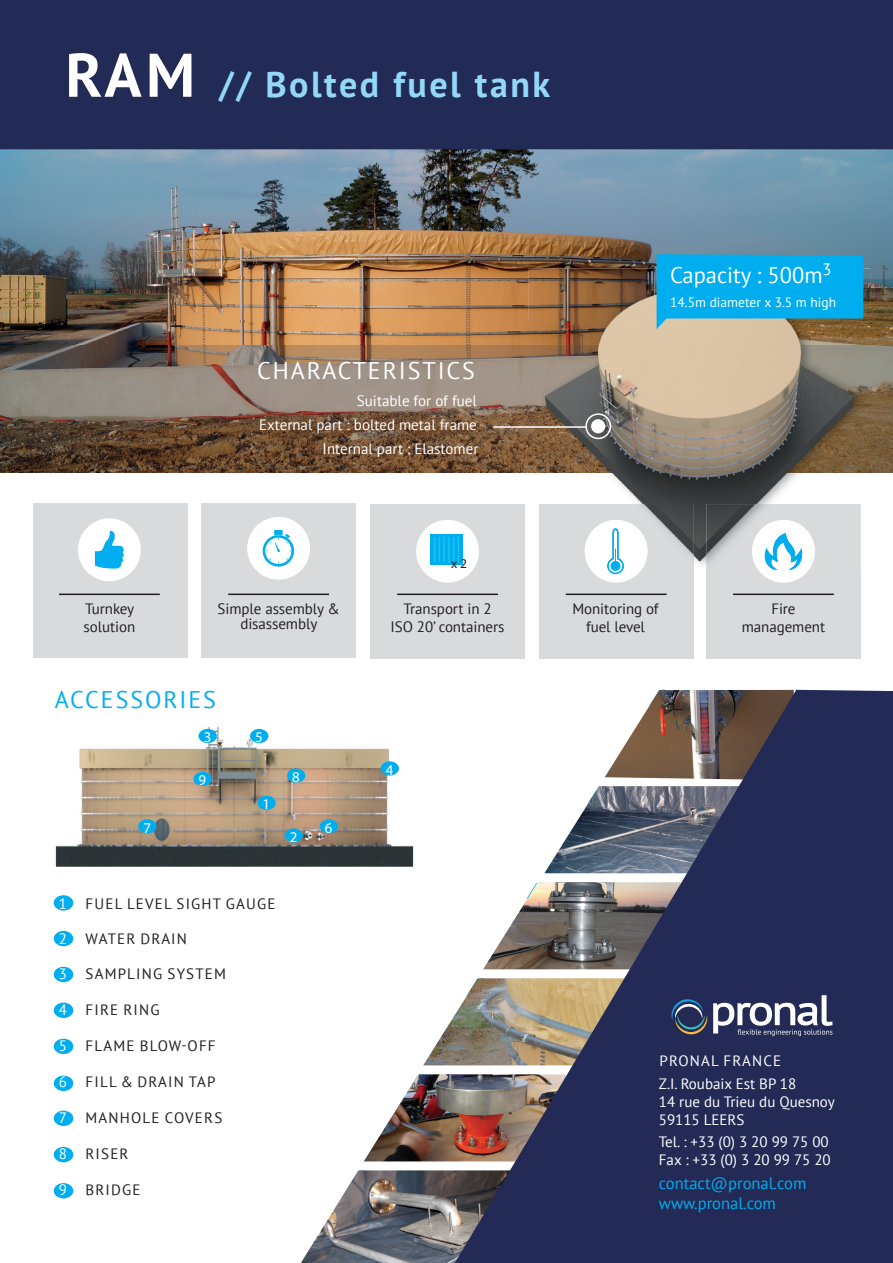
<style>
.page{position:relative;width:893px;height:1263px;background:#fff}
.page>*{position:absolute;margin:0;border:0;box-sizing:border-box;transform-origin:0 0}
.t1{font:700 36px "PT Sans";letter-spacing:.07em;color:#93d9f7}
.t2{font:24px "PT Sans";letter-spacing:.08em;color:#fff}
.t3{font:24px "PT Sans";letter-spacing:.08em;color:#00aeef}
.t4{font:22.5px "PT Sans";color:#fff}
.t5{font:16.5px/19.8px "PT Sans";color:#00aeef}
.t6{font:15px/18px "PT Sans";color:#fff}
.t7{font:15px/18px "PT Sans";letter-spacing:-.005em;color:#231f20;text-align:center}
.t8{font:15px "PT Sans";letter-spacing:.08em;color:#231f20}
.t9{font:15px/22.2px "PT Sans";letter-spacing:.02em;color:#fff}
.t10{font:14.85px "Myriad Pro";color:#fff}
.t11{font:13.5px "PT Sans";color:#fff}
.t12{font:13.5px "Myriad Pro";color:#231f20}
.s1{font-size:61.5px;color:#fff}
.s2{color:#fff}
</style>
<div class="page">
<img style="left:0;top:0;width:893px;height:345px">
<img style="left:364px;top:1074px;width:84px;height:87px">
<img style="left:301px;top:1170px;width:147px;height:93px">
<img style="left:423px;top:1026px;width:25px;height:39px">
<svg style="left:448px;top:690px;width:445px;height:573px;fill:#222a55"></svg>
<div style="left:54px;top:931px;width:19px;height:15px;background:#00aeef;border-radius:50%"></div>
<div style="left:54px;top:967px;width:19px;height:15px;background:#00aeef;border-radius:50%"></div>
<div style="left:54px;top:1002px;width:19px;height:16px;background:#00aeef;border-radius:50%"></div>
<div style="left:54px;top:1039px;width:19px;height:15px;background:#00aeef;border-radius:50%"></div>
<div style="left:54px;top:1076px;width:19px;height:15px;background:#00aeef;border-radius:50%"></div>
<div style="left:54px;top:1110px;width:19px;height:16px;background:#00aeef;border-radius:50%"></div>
<div style="left:54px;top:1147px;width:19px;height:15px;background:#00aeef;border-radius:50%"></div>
<div style="left:54px;top:1183px;width:19px;height:15px;background:#00aeef;border-radius:50%"></div>
<div style="left:54px;top:895px;width:19px;height:15px;background:#00aeef;border-radius:50%"></div>
<img style="left:55px;top:727px;width:359px;height:140px">
<div style="left:257px;top:796px;width:19px;height:14px;background:#00aeef;border-radius:50%"></div>
<div style="left:250px;top:729px;width:18px;height:14px;background:#00aeef;border-radius:50%"></div>
<div style="left:198px;top:729px;width:19px;height:14px;background:#00aeef;border-radius:50%"></div>
<div style="left:287px;top:768px;width:18px;height:15px;background:#00aeef;border-radius:50%"></div>
<div style="left:138px;top:819px;width:19px;height:14px;background:#00aeef;border-radius:50%"></div>
<div style="left:193px;top:772px;width:19px;height:14px;background:#00aeef;border-radius:50%"></div>
<div style="left:285px;top:828px;width:18px;height:14px;background:#00aeef;border-radius:50%"></div>
<div style="left:320px;top:819px;width:18px;height:14px;background:#00aeef;border-radius:50%"></div>
<div style="left:381px;top:761px;width:18px;height:14px;background:#00aeef;border-radius:50%"></div>
<svg style="left:669px;top:995px;width:163px;height:42px"></svg>
<div style="left:33px;top:503px;width:154px;height:154px;background:#d9dadc"></div>
<div style="left:540px;top:504px;width:154px;height:154px;background:#d9dadc"></div>
<div style="left:706px;top:504px;width:154px;height:154px;background:#d9dadc"></div>
<div style="left:370px;top:504px;width:155px;height:154px;background:#d9dadc"></div>
<div style="left:202px;top:503px;width:154px;height:154px;background:#d9dadc"></div>
<div style="left:78px;top:518px;width:63px;height:63px;background:#fff;border-radius:50%"></div>
<div style="left:247px;top:517px;width:63px;height:63px;background:#fff;border-radius:50%"></div>
<div style="left:585px;top:520px;width:63px;height:63px;background:#fff;border-radius:50%"></div>
<div style="left:752px;top:520px;width:63px;height:63px;background:#fff;border-radius:50%"></div>
<div style="left:416px;top:520px;width:63px;height:63px;background:#fff;border-radius:50%"></div>
<hr style="left:59px;top:593px;width:101px;height:2px;background:#231f20">
<hr style="left:228px;top:593px;width:101px;height:2px;background:#231f20">
<hr style="left:566px;top:593px;width:100px;height:2px;background:#231f20">
<hr style="left:733px;top:593px;width:101px;height:2px;background:#231f20">
<hr style="left:397px;top:593px;width:101px;height:2px;background:#231f20">
<svg style="left:263px;top:530px;width:32px;height:37px"></svg>
<div style="left:430px;top:534px;width:33px;height:31px;background:#00aeef"></div>
<svg style="left:434px;top:536px;width:1px;height:26px"></svg>
<hr style="left:438px;top:537px;width:2px;height:26px;background:#1ac1f3">
<hr style="left:443px;top:537px;width:2px;height:26px;background:#1ac1f3">
<hr style="left:448px;top:537px;width:2px;height:26px;background:#1ac1f3">
<svg style="left:453px;top:537px;width:6px;height:26px"></svg>
<svg style="left:95px;top:531px;width:29px;height:38px"></svg>
<img style="left:0;top:345px;width:529px;height:127px">
<img style="left:870px;top:345px;width:23px;height:127px">
<img style="left:541px;top:319px;width:326px;height:251px">
<img style="left:590px;top:569px;width:52px;height:1px">
<svg style="left:760px;top:569px;width:46px;height:1px"></svg>
<img style="left:539px;top:472px;width:328px;height:97px">
<img style="left:529px;top:268px;width:341px;height:51px">
<img style="left:529px;top:319px;width:12px;height:153px">
<img style="left:867px;top:319px;width:3px;height:153px">
<svg style="left:529px;top:472px;width:12px;height:1px"></svg>
<img style="left:540px;top:504px;width:154px;height:65px">
<img style="left:585px;top:520px;width:63px;height:49px">
<img style="left:752px;top:520px;width:63px;height:49px">
<img style="left:761px;top:533px;width:45px;height:36px">
<svg style="left:607px;top:528px;width:17px;height:46px"></svg>
<svg style="left:657px;top:254px;width:206px;height:75px;background:#1aabde"></svg>
<div style="left:585px;top:413px;width:26px;height:26px;border:2px solid #fff;border-radius:50%"></div>
<div style="left:591px;top:419px;width:14px;height:14px;background:#fff;border-radius:50%"></div>
<hr style="left:493px;top:426px;width:93px;height:2px;background:#fff">
<h1 class="t1" style="left:65px;top:60px;width:486px"><span class="s1">RAM</span> // Bolted fuel tank</h1>
<h2 class="t2" style="left:257px;top:355px;width:219px">CHARACTERISTICS</h2>
<p class="t6" style="left:259px;top:388px;width:221px;line-height:24px;text-align:right">Suitable for of fuel<br>External part : bolted metal frame<br>Internal part : Elastomer</p>
<p class="t12" style="left:451px;top:555px;width:17px">x 2</p>
<h3 class="t4" style="left:670px;top:261px;width:163px">Capacity : 500m<sup>3</sup></h3>
<p class="t11" style="left:670px;top:293px;width:167px">14.5m diameter x 3.5 m high</p>
<p class="t7" style="left:84px;top:600px;width:53px;text-align:left">Turnkey solution</p>
<p class="t7" style="left:218px;top:601px;width:124px;line-height:15px">Simple assembly &amp; disassembly</p>
<p class="t7" style="left:572px;top:600px;width:88px">Monitoring of fuel level</p>
<p class="t7" style="left:742px;top:600px;width:85px">Fire management</p>
<p class="t7" style="left:391px;top:600px;width:115px">Transport in 2<br>ISO 20’ containers</p>
<h2 class="t3" style="left:55px;top:684px;width:163px">ACCESSORIES</h2>
<p class="t10" style="left:143px;top:818px;width:9px">7</p>
<p class="t10" style="left:204px;top:728px;width:9px">3</p>
<p class="t10" style="left:255px;top:728px;width:9px">5</p>
<p class="t10" style="left:199px;top:771px;width:9px">9</p>
<p class="t10" style="left:263px;top:795px;width:9px">1</p>
<p class="t10" style="left:292px;top:767px;width:9px">8</p>
<p class="t10" style="left:290px;top:827px;width:9px">2</p>
<p class="t8" style="left:59px;top:894px;width:218px"><span class="s2">1</span> FUEL LEVEL SIGHT GAUGE</p>
<p class="t8" style="left:59px;top:929px;width:130px"><span class="s2">2</span> WATER DRAIN</p>
<p class="t8" style="left:59px;top:964px;width:169px"><span class="s2">3</span> SAMPLING SYSTEM</p>
<p class="t8" style="left:59px;top:1000px;width:102px"><span class="s2">4</span> FIRE RING</p>
<p class="t8" style="left:59px;top:1036px;width:158px"><span class="s2">5</span> FLAME BLOW-OFF</p>
<p class="t8" style="left:59px;top:1072px;width:158px"><span class="s2">6</span> FILL &amp; DRAIN TAP</p>
<p class="t8" style="left:59px;top:1108px;width:165px"><span class="s2">7</span> MANHOLE COVERS</p>
<p class="t7" style="left:59px;top:1144px;width:71px"><span class="s2">8</span> RISER</p>
<p class="t7" style="left:59px;top:1180px;width:83px"><span class="s2">9</span> BRIDGE</p>
<p class="t10" style="left:325px;top:818px;width:9px">6</p>
<p class="t10" style="left:386px;top:760px;width:9px">4</p>
<p class="t9" style="left:659px;top:1050px;width:139px">PRONAL FRANCE<br>Z.I. Roubaix Est BP 18</p>
<p class="t6" style="left:659px;top:1092px;width:177px">14 rue du Trieu du Quesnoy<br>59115 LEERS</p>
<p class="t6" style="left:659px;top:1132px;width:173px">Tel. : +33 (0) 3 20 99 75 00<br>Fax : +33 (0) 3 20 99 75 20</p>
<p class="t5" style="left:659px;top:1173px;width:149px">contact@pronal.com www.pronal.com</p>
</div>
